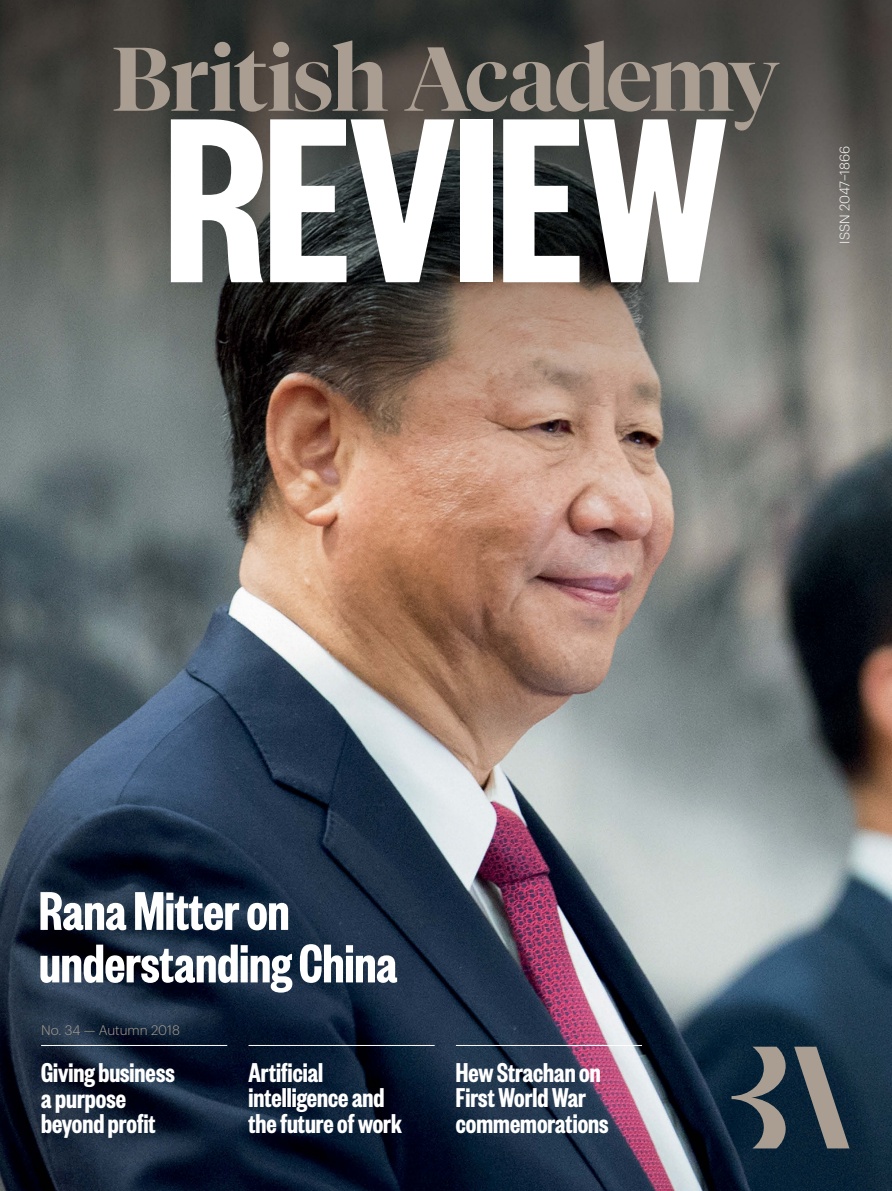
<style>
.page{position:relative;width:892px;height:1191px;background:#fff}
.page>*{position:absolute;margin:0;border:0;box-sizing:border-box;transform-origin:0 0}
.t1{font:600 condensed 258.45px "Founders Grotesk X";color:#fff}
.t2{font:600 89.7px "Tiempos Fine Test";letter-spacing:-.02em;color:#aa9e92}
.t3{font:600 condensed 60px/52.5px "Founders Grotesk X";color:#fff}
.t4{font:600 condensed 30px/25.5px "Founders Grotesk X";color:#fff}
.t5{font:300 13.5px "Graphik";color:#aa9e92}
.t6{font:300 13.5px "Graphik";letter-spacing:-.01em;color:#fff}
</style>
<div class="page">
<img style="left:0;top:0;width:891px;height:1191px">
<hr style="left:41px;top:1045px;width:186px;height:1px;background:#fff">
<hr style="left:248px;top:1045px;width:186px;height:1px;background:#fff">
<hr style="left:456px;top:1045px;width:186px;height:1px;background:#fff">
<svg style="left:794px;top:1046px;width:55px;height:102px;background:#4b555c"></svg>
<svg style="left:731px;top:1046px;width:55px;height:102px;background:#46525a"></svg>
<h2 class="t2" style="left:111px;top:25px;width:669px">British Academy</h2>
<h1 class="t1" style="left:164px;top:43px;width:563px">REVIEW</h1>
<p class="t6" style="left:834px;top:243px;width:99px;rotate:-90deg">ISSN 2047–1866</p>
<h3 class="t3" style="left:39px;top:881px;width:360px">Rana Mitter on understanding China</h3>
<p class="t5" style="left:41px;top:1020px;width:140px">No. 34 — Autumn 2018</p>
<p class="t4" style="left:41px;top:1058px;width:135px">Giving business a purpose beyond profit</p>
<p class="t4" style="left:248px;top:1057px;width:155px">Artificial intelligence and the future of work</p>
<p class="t4" style="left:456px;top:1057px;width:154px">Hew Strachan on<br>First World War commemorations</p>
</div>
